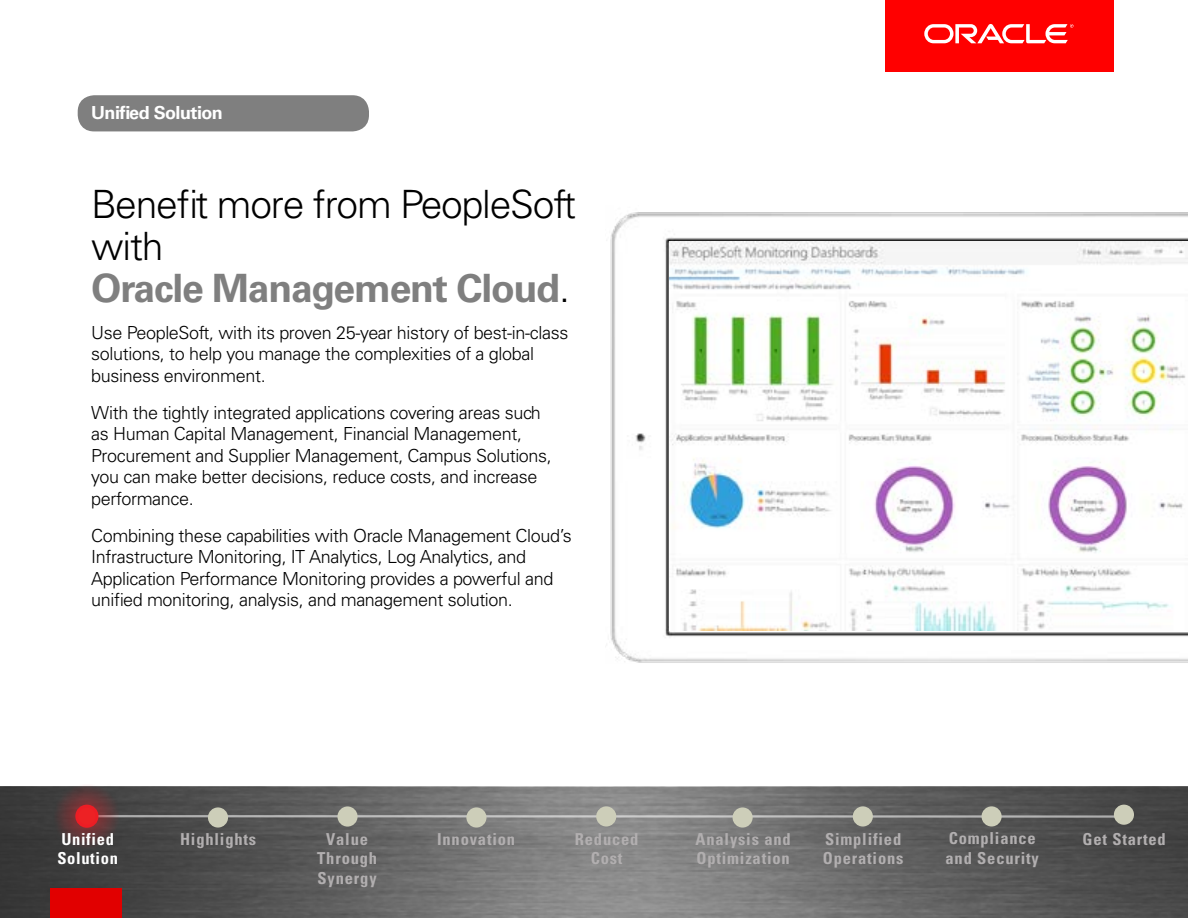
<style>
.page{position:relative;width:1188px;height:918px;background:#fff}
.page>*{position:absolute;margin:0;border:0;box-sizing:border-box;transform-origin:0 0}
.t1{font:300 39px/42px "Univers LT Std";letter-spacing:-.03em;color:#000}
.t2{font:300 18px/21.6px "Univers LT Std";letter-spacing:-.02em;color:#000}
.t3{font:700 18px "Univers LT Std";letter-spacing:-.03em;color:#fff}
.t4{font:700 condensed 16.5px/19.5px "Univers LT Std";letter-spacing:.05em;color:#b2afb0}
.t5{font:700 condensed 16.5px/19.5px "Univers LT Std";letter-spacing:.04em;color:#fff}
.s1{font-weight:700;color:#7f7f7f}
</style>
<div class="page">
<div style="left:78px;top:95px;width:291px;height:36px;background:#7f7f7f;border-radius:16px"></div>
<div style="left:885px;top:0;width:229px;height:71px;background:#f00"></div>
<svg style="left:924px;top:24px;width:149px;height:19px"></svg>
<svg style="left:0;top:787px;width:1188px;height:131px;background:#626262"></svg>
<hr style="left:87px;top:815px;width:1037px;height:3px;background:#fff">
<div style="left:1114px;top:805px;width:20px;height:20px;background:#cdceb9;border-radius:50%"></div>
<div style="left:982px;top:806px;width:20px;height:21px;background:#cdceb9;border-radius:50%"></div>
<div style="left:853px;top:806px;width:20px;height:21px;background:#cdceb9;border-radius:50%"></div>
<div style="left:733px;top:807px;width:20px;height:21px;background:#cdceb9;border-radius:50%"></div>
<div style="left:596px;top:806px;width:20px;height:21px;background:#cdceb9;border-radius:50%"></div>
<div style="left:466px;top:807px;width:21px;height:21px;background:#cdceb9;border-radius:50%"></div>
<div style="left:337px;top:806px;width:21px;height:21px;background:#cdceb9;border-radius:50%"></div>
<div style="left:208px;top:807px;width:20px;height:21px;background:#cdceb9;border-radius:50%"></div>
<div style="left:53px;top:783px;width:66px;height:66px;background:#d2232a;opacity:.75"></div>
<div style="left:77px;top:806px;width:20px;height:20px;background:#ed2124;border-radius:50%"></div>
<div style="left:75px;top:805px;width:23px;height:23px;border:3px solid #ed1d24;border-radius:50%"></div>
<div style="left:50px;top:889px;width:72px;height:29px;background:#e10000"></div>
<img style="left:610px;top:212px;width:578px;height:451px">
<img style="left:669px;top:242px;width:519px;height:389px">
<p class="t3" style="left:91px;top:102px;width:133px">Unified Solution</p>
<h1 class="t1" style="left:91px;top:183px;width:487px">Benefit more from PeopleSoft with<br><span class="s1">Oracle Management Cloud</span>.</h1>
<p class="t2" style="left:91px;top:322px;width:479px">Use PeopleSoft, with its proven 25-year history of best-in-class solutions, to help you manage the complexities of a global business environment.</p>
<p class="t2" style="left:91px;top:401px;width:462px">With the tightly integrated applications covering areas such as Human Capital Management, Financial Management, Procurement and Supplier Management, Campus Solutions, you can make better decisions, reduce costs, and increase performance.</p>
<p class="t2" style="left:91px;top:524px;width:482px">Combining these capabilities with Oracle Management Cloud’s Infrastructure Monitoring, IT Analytics, Log Analytics, and Application Performance Monitoring provides a powerful and unified monitoring, analysis, and management solution.</p>
<p class="t5" style="left:57px;top:829px;width:62px">Unified<br>Solution</p>
<p class="t4" style="left:180px;top:829px;width:78px">Highlights</p>
<p class="t4" style="left:317px;top:829px;width:61px;text-align:center">Value<br>Through<br>Synergy</p>
<p class="t4" style="left:437px;top:829px;width:80px">Innovation</p>
<p class="t4" style="left:575px;top:829px;width:65px;text-align:center">Reduced<br>Cost</p>
<p class="t4" style="left:696px;top:829px;width:97px">Analysis and<br>Optimization</p>
<p class="t4" style="left:823px;top:829px;width:82px">Simplified<br>Operations</p>
<p class="t4" style="left:946px;top:829px;width:95px">Compliance and Security</p>
<p class="t4" style="left:1082px;top:829px;width:85px">Get Started</p>
</div>
